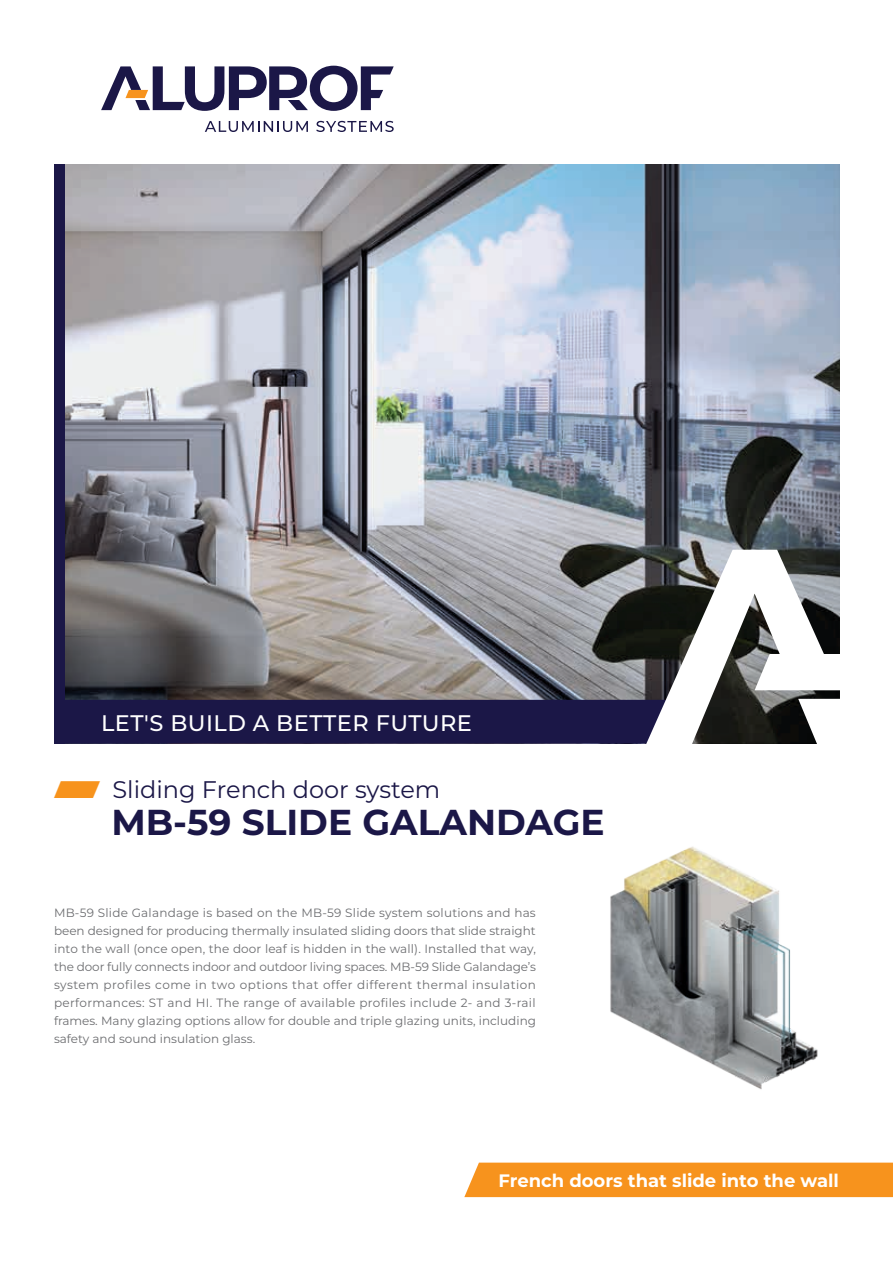
<style>
.page{position:relative;width:893px;height:1263px;background:#fff}
.page>*{position:absolute;margin:0;border:0;box-sizing:border-box;transform-origin:0 0}
.t1{font:700 36px "Montserrat Alu";color:#1b1747}
.t2{font:24px "Montserrat Alu";color:#1b1747}
.t3{font:500 22.5px "Montserrat Alu";letter-spacing:.02em;color:#fff}
.t4{font:700 18px "Montserrat Alu";color:#fff}
.t5{font:12px/18px "Montserrat Alu";color:#6c6d70;text-align:justify}
.s1{color:#f7931d}
</style>
<div class="page">
<img style="left:65px;top:164px;width:774px;height:536px">
<div style="left:464px;top:1162px;width:429px;height:35px;background:#f7931d"></div>
<img style="left:610px;top:846px;width:208px;height:243px">
<div style="left:54px;top:164px;width:11px;height:580px;background:#1b1747"></div>
<div style="left:54px;top:700px;width:619px;height:44px;background:#1b1747"></div>
<svg style="left:644px;top:550px;width:196px;height:194px"></svg>
<svg style="left:101px;top:66px;width:293px;height:45px"></svg>
<svg style="left:205px;top:121px;width:103px;height:11px"></svg>
<svg style="left:316px;top:121px;width:78px;height:11px"></svg>
<h3 class="t3" style="left:101px;top:707px;width:372px">LET'S BUILD A BETTER FUTURE</h3>
<h2 class="t2" style="left:54px;top:773px;width:388px"><span class="s1">⸠</span> Sliding French door system</h2>
<h1 class="t1" style="left:111px;top:796px;width:495px">MB-59 SLIDE GALANDAGE</h1>
<p class="t5" style="left:54px;top:903px;width:483px">MB-59 Slide Galandage is based on the MB-59 Slide system solutions and has been designed for producing thermally insulated sliding doors that slide straight into the wall (once open, the door leaf is hidden in the wall). Installed that way, the door fully connects indoor and outdoor living spaces. MB-59 Slide Galandage’s system profiles come in two options that offer different thermal insulation performances: ST and HI. The range of available profiles include 2- and 3-rail frames. Many glazing options allow for double and triple glazing units, including safety and sound insulation glass.</p>
<h3 class="t4" style="left:498px;top:1167px;width:342px">French doors that slide into the wall</h3>
</div>
